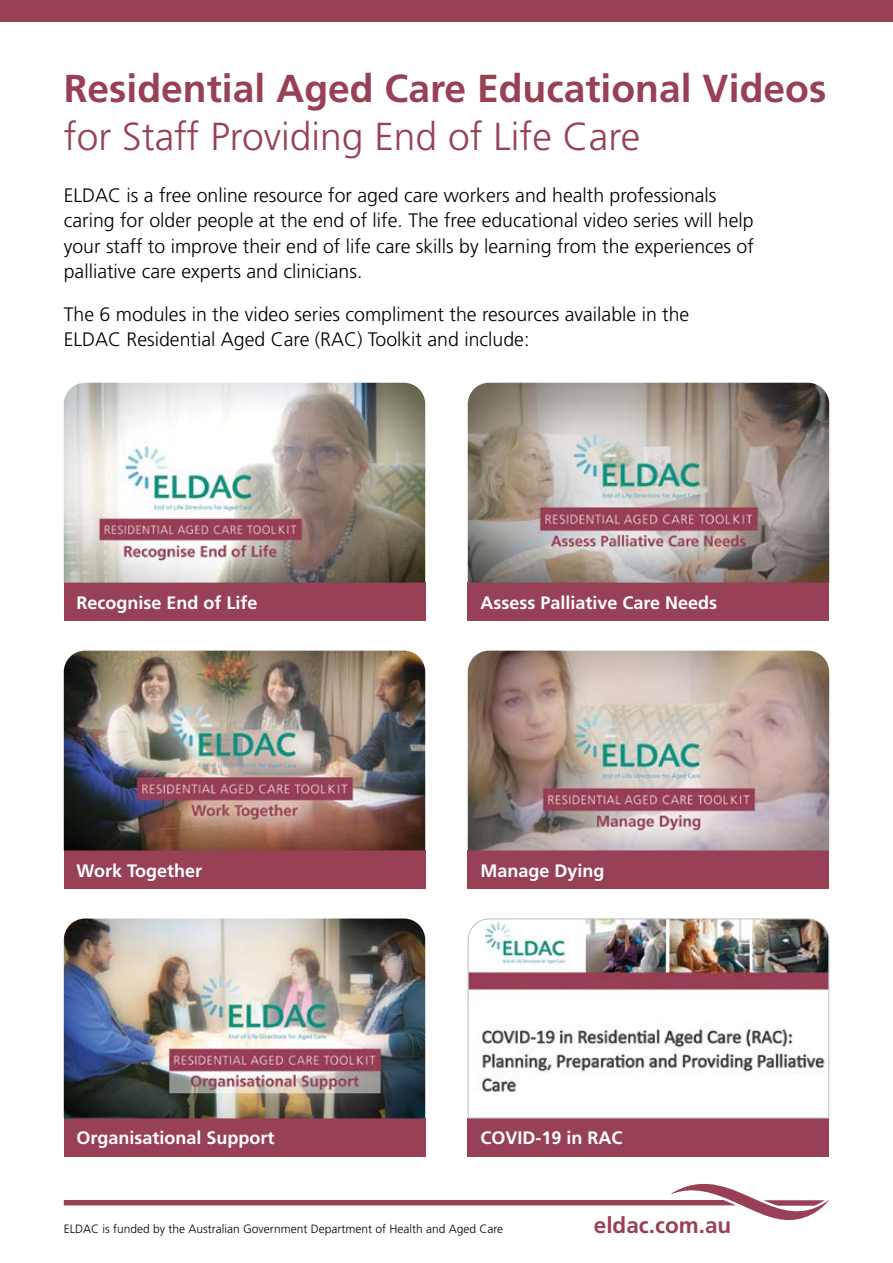
<style>
.page{position:relative;width:893px;height:1263px;background:#fff}
.page>*{position:absolute;margin:0;border:0;box-sizing:border-box;transform-origin:0 0}
.H1_A4_Heading_1{font:700 39px/48px "Frutiger CE";color:#984055}
.P_A4_Paragraph{font:700 22.5px "Frutiger CE";color:#984055}
.P_A4_Intro{font:300 19.5px/25.5px "Frutiger";color:#000}
.H3_A4_Heading_3{font:700 18px "Frutiger CE";color:#fff}
.P_A4_Paragraph-2{font:300 12px "Frutiger";color:#000}
.s1{font-family:"Frutiger";font-weight:300}
</style>
<div class="page">
<div style="left:468px;top:1118px;width:361px;height:39px;background:#984055"></div>
<div style="left:64px;top:1118px;width:361px;height:39px;background:#984055"></div>
<div style="left:468px;top:850px;width:361px;height:39px;background:#984055"></div>
<div style="left:64px;top:850px;width:361px;height:39px;background:#984055"></div>
<div style="left:468px;top:583px;width:361px;height:38px;background:#984055"></div>
<div style="left:64px;top:583px;width:361px;height:38px;background:#984055"></div>
<div style="left:0;top:0;width:893px;height:21px;background:#984055"></div>
<img style="left:64px;top:383px;width:361px;height:200px">
<img style="left:468px;top:383px;width:361px;height:200px">
<img style="left:64px;top:651px;width:361px;height:199px">
<img style="left:468px;top:651px;width:361px;height:199px">
<img style="left:64px;top:918px;width:361px;height:200px">
<img style="left:467px;top:918px;width:363px;height:201px">
<svg style="left:64px;top:1183px;width:765px;height:38px"></svg>
<h1 class="H1_A4_Heading_1" style="left:64px;top:64px;width:764px">Residential Aged Care Educational Videos <span class="s1">for Staff Providing End of Life Care</span></h1>
<p class="P_A4_Intro" style="left:64px;top:183px;width:692px">ELDAC is a free online resource for aged care workers and health professionals caring for older people at the end of life. The free educational video series will help your staff to improve their end of life care skills by learning from the experiences of palliative care experts and clinicians.</p>
<p class="P_A4_Intro" style="left:64px;top:302px;width:627px">The 6 modules in the video series compliment the resources available in the<br>ELDAC Residential Aged Care (RAC) Toolkit and include:</p>
<h3 class="H3_A4_Heading_3" style="left:77px;top:591px;width:183px">Recognise End of Life</h3>
<h3 class="H3_A4_Heading_3" style="left:480px;top:591px;width:238px">Assess Palliative Care Needs</h3>
<h3 class="H3_A4_Heading_3" style="left:77px;top:859px;width:127px">Work Together</h3>
<h3 class="H3_A4_Heading_3" style="left:480px;top:859px;width:126px">Manage Dying</h3>
<h3 class="H3_A4_Heading_3" style="left:77px;top:1127px;width:200px">Organisational Support</h3>
<h3 class="H3_A4_Heading_3" style="left:480px;top:1127px;width:144px">COVID-19 in RAC</h3>
<p class="P_A4_Paragraph-2" style="left:64px;top:1222px;width:441px">ELDAC is funded by the Australian Government Department of Health and Aged Care</p>
<p class="P_A4_Paragraph" style="left:594px;top:1212px;width:139px">eldac.com.au</p>
</div>
